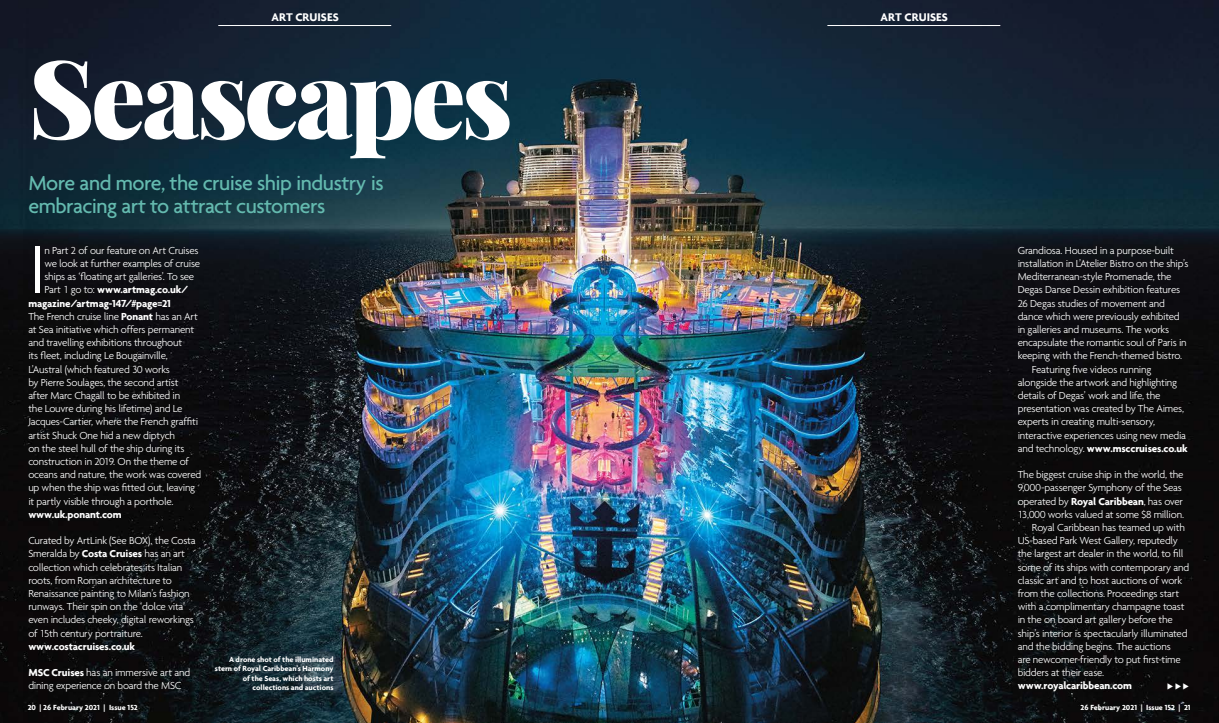
<style>
.page{position:relative;width:1219px;height:723px;background:#fff}
.page>*{position:absolute;margin:0;border:0;box-sizing:border-box;transform-origin:0 0}
.t1{font:900 108.6px "Playfair Display";letter-spacing:-.035em;color:#fff}
.t2{font:300 73.1px "Agenda";color:#fff}
.t3{font:500 22px/23px "Agenda";letter-spacing:-.025em;color:#64baaf}
.t4{font:700 12px "Agenda";color:#fff}
.t5{font:300 11px/13.2px "Agenda";letter-spacing:-.025em;color:#fff}
.t6{font:700 11px "Agenda";letter-spacing:-.015em;color:#fff}
.t7{font:700 8px/9.6px "Agenda";color:#fff;text-align:right}
.s1{font-weight:300}
.s2{font-weight:700}
</style>
<div class="page">
<img style="left:0;top:0;width:1219px;height:723px">
<hr style="left:218px;top:25px;width:173px;height:1px;background:#fff">
<hr style="left:827px;top:25px;width:173px;height:1px;background:#fff">
<svg style="left:1168px;top:683px;width:21px;height:6px"></svg>
<p class="t4" style="left:272px;top:10px;width:69px">ART CRUISES</p>
<h1 class="t1" style="left:28px;top:13px;width:486px">Seascapes</h1>
<h3 class="t3" style="left:28px;top:171px;width:357px">More and more, the cruise ship industry is embracing art to attract customers</h3>
<h2 class="t2" style="left:28px;top:227px;width:19px">I</h2>
<p class="t5" style="left:44px;top:243px;width:156px">n Part 2 of our feature on Art Cruises</p>
<p class="t5" style="left:44px;top:257px;width:157px">we look at further examples of cruise</p>
<p class="t5" style="left:44px;top:270px;width:151px">ships as ‘floating art galleries’. To see</p>
<p class="t6" style="left:44px;top:283px;width:145px"><span class="s1">Part 1 go to:</span> www.artmag.co.uk/</p>
<p class="t6" style="left:28px;top:296px;width:144px">magazine/artmag-147/#page=21</p>
<p class="t5" style="left:28px;top:309px;width:171px">The French cruise line <span class="s2">Ponant</span> has an Art</p>
<p class="t5" style="left:28px;top:323px;width:167px">at Sea initiative which offers permanent</p>
<p class="t5" style="left:28px;top:336px;width:155px">and travelling exhibitions throughout</p>
<p class="t5" style="left:28px;top:349px;width:141px">its fleet, including Le Bougainville,</p>
<p class="t5" style="left:28px;top:362px;width:143px">L’Austral (which featured 30 works</p>
<p class="t5" style="left:28px;top:375px;width:152px">by Pierre Soulages, the second artist</p>
<p class="t5" style="left:28px;top:389px;width:154px">after Marc Chagall to be exhibited in</p>
<p class="t5" style="left:28px;top:402px;width:156px">the Louvre during his lifetime) and Le</p>
<p class="t5" style="left:28px;top:415px;width:171px">Jacques-Cartier, where the French graffiti</p>
<p class="t5" style="left:28px;top:428px;width:148px">artist Shuck One hid a new diptych</p>
<p class="t5" style="left:28px;top:441px;width:158px">on the steel hull of the ship during its</p>
<p class="t5" style="left:28px;top:455px;width:162px">construction in 2019. On the theme of</p>
<p class="t5" style="left:28px;top:468px;width:174px">oceans and nature, the work was covered</p>
<p class="t5" style="left:28px;top:481px;width:168px">up when the ship was fitted out, leaving</p>
<p class="t5" style="left:28px;top:494px;width:147px">it partly visible through a porthole.</p>
<p class="t6" style="left:28px;top:507px;width:95px">www.uk.ponant.com</p>
<p class="t5" style="left:28px;top:534px;width:169px">Curated by ArtLink (See BOX), the Costa Smeralda by <span class="s2">Costa Cruises</span> has an art collection which celebrates its Italian roots, from Roman architecture to Renaissance painting to Milan’s fashion runways. Their spin on the ‘dolce vita’ even includes cheeky, digital reworkings of 15th century portraiture.</p>
<p class="t6" style="left:28px;top:639px;width:108px">www.costacruises.co.uk</p>
<p class="t5" style="left:28px;top:666px;width:163px"><span class="s2">MSC Cruises</span> has an immersive art and dining experience on board the MSC</p>
<p class="t7" style="left:28px;top:702px;width:112px">20 | 26 February 2021 | Issue 152</p>
<p class="t7" style="left:215px;top:654px;width:120px">A drone shot of the illuminated stern of Royal Caribbean’s Harmony of the Seas, which hosts art collections and auctions</p>
<p class="t4" style="left:881px;top:10px;width:69px">ART CRUISES</p>
<p class="t5" style="left:1018px;top:243px;width:158px">Grandiosa. Housed in a purpose-built</p>
<p class="t5" style="left:1018px;top:257px;width:172px">installation in L’Atelier Bistro on the ship’s</p>
<p class="t5" style="left:1018px;top:270px;width:155px">Mediterranean-style Promenade, the</p>
<p class="t5" style="left:1018px;top:283px;width:164px">Degas Danse Dessin exhibition features</p>
<p class="t5" style="left:1018px;top:296px;width:149px">26 Degas studies of movement and</p>
<p class="t5" style="left:1018px;top:309px;width:164px">dance which were previously exhibited</p>
<p class="t5" style="left:1018px;top:323px;width:153px">in galleries and museums. The works</p>
<p class="t5" style="left:1018px;top:336px;width:171px">encapsulate the romantic soul of Paris in</p>
<p class="t5" style="left:1018px;top:349px;width:166px">keeping with the French-themed bistro.</p>
<p class="t5" style="left:1032px;top:362px;width:121px">Featuring five videos running</p>
<p class="t5" style="left:1018px;top:375px;width:161px">alongside the artwork and highlighting</p>
<p class="t5" style="left:1018px;top:389px;width:144px">details of Degas’ work and life, the</p>
<p class="t5" style="left:1018px;top:402px;width:168px">presentation was created by The Aimes,</p>
<p class="t5" style="left:1018px;top:415px;width:139px">experts in creating multi-sensory,</p>
<p class="t5" style="left:1018px;top:428px;width:170px">interactive experiences using new media</p>
<p class="t6" style="left:1018px;top:441px;width:172px"><span class="s1">and technology.</span> www.msccruises.co.uk</p>
<p class="t5" style="left:1018px;top:468px;width:167px">The biggest cruise ship in the world, the</p>
<p class="t5" style="left:1018px;top:481px;width:166px">9,000-passenger Symphony of the Seas</p>
<p class="t5" style="left:1018px;top:494px;width:167px">operated by <span class="s2">Royal Caribbean</span>, has over</p>
<p class="t5" style="left:1018px;top:507px;width:168px">13,000 works valued at some $8 million.</p>
<p class="t5" style="left:1032px;top:521px;width:155px">Royal Caribbean has teamed up with</p>
<p class="t5" style="left:1018px;top:534px;width:162px">US-based Park West Gallery, reputedly</p>
<p class="t5" style="left:1018px;top:547px;width:167px">the largest art dealer in the world, to fill</p>
<p class="t5" style="left:1018px;top:560px;width:173px">some of its ships with contemporary and</p>
<p class="t5" style="left:1018px;top:573px;width:166px">classic art and to host auctions of work</p>
<p class="t5" style="left:1018px;top:587px;width:163px">from the collections. Proceedings start</p>
<p class="t5" style="left:1018px;top:600px;width:168px">with a complimentary champagne toast</p>
<p class="t5" style="left:1018px;top:613px;width:157px">in the on board art gallery before the</p>
<p class="t5" style="left:1018px;top:626px;width:171px">ship’s interior is spectacularly illuminated</p>
<p class="t5" style="left:1018px;top:639px;width:155px">and the bidding begins. The auctions</p>
<p class="t5" style="left:1018px;top:653px;width:165px">are newcomer-friendly to put first-time</p>
<p class="t5" style="left:1018px;top:666px;width:88px">bidders at their ease.</p>
<p class="t6" style="left:1018px;top:679px;width:116px">www.royalcaribbean.com</p>
<p class="t7" style="left:1080px;top:702px;width:112px">26 February 2021 | Issue 152 | 21</p>
</div>
